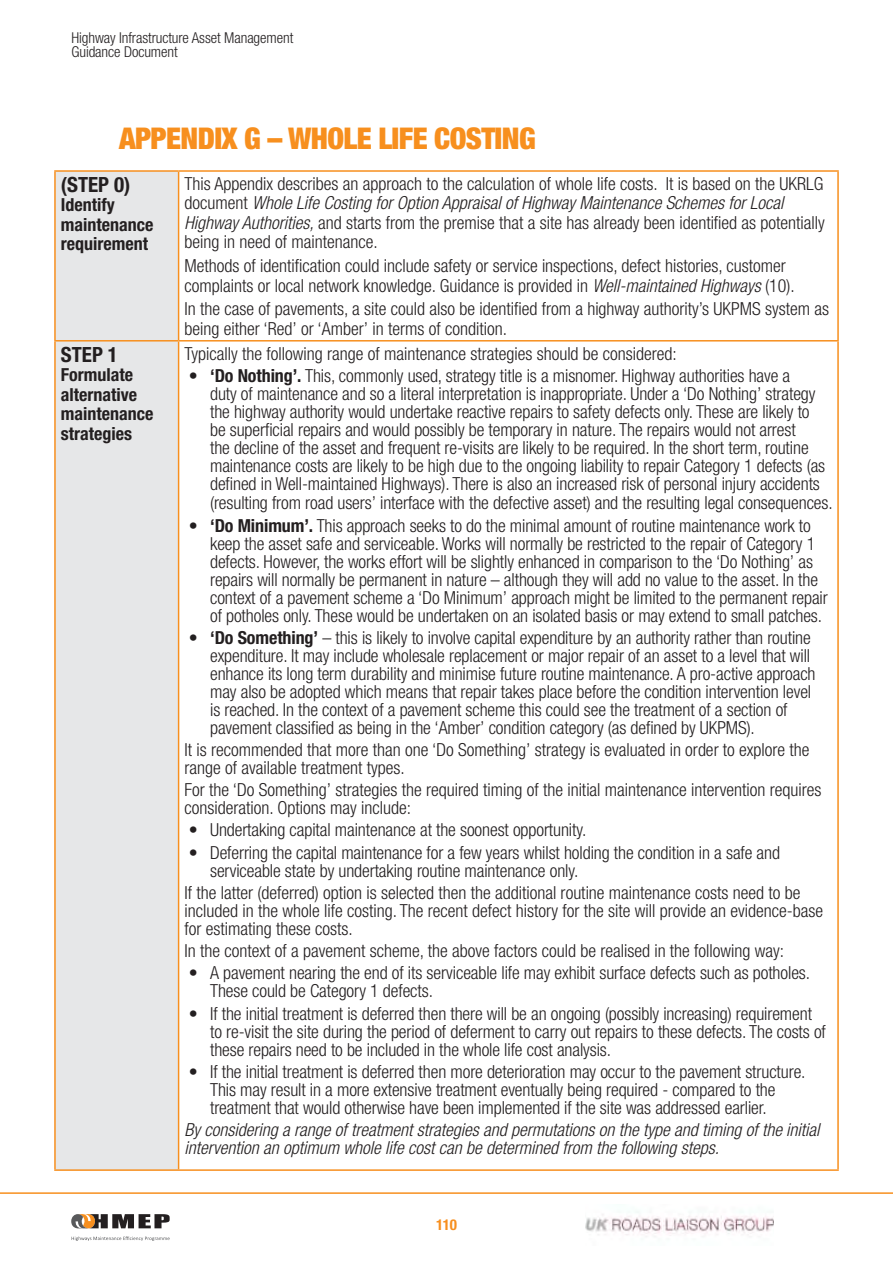
<style>
.page{position:relative;width:893px;height:1263px;background:#fff}
.page>*{position:absolute;margin:0;border:0;box-sizing:border-box;transform-origin:0 0}
.t1{font:900 condensed 30px "Helvetica Neue LT Std";letter-spacing:-.02em;color:#f78f1e}
.t2{font:700 condensed 21px "Helvetica Neue LT Std";color:#231f20}
.t3{font:300 condensed 18px/18px "Helvetica Neue LT Std";letter-spacing:-.005em;color:#231f20}
.t4{font:italic 300 condensed 18px/18px "Helvetica Neue LT Std";color:#231f20}
.t5{font:700 condensed 18px/19.5px "Helvetica Neue LT Std";color:#231f20}
.t6{font:300 condensed 15px/14.4px "Helvetica Neue LT Std";letter-spacing:-.005em;color:#231f20}
.t7{font:700 condensed 15px "Helvetica Neue LT Std";color:#f78f1e}
.s1{font-style:italic}
.s2{font-weight:700}
</style>
<div class="page">
<svg style="left:72px;top:1236px;width:98px;height:5px"></svg>
<svg style="left:71px;top:1214px;width:99px;height:15px"></svg>
<hr style="left:0;top:1192px;width:892px;height:2px;background:#f78f1e">
<img style="left:585px;top:1211px;width:189px;height:24px">
<div style="left:56px;top:172px;width:122px;height:997px;background:#e6e7e8"></div>
<hr style="left:54px;top:170px;width:125px;height:2px;background:#f78f1e">
<hr style="left:54px;top:172px;width:2px;height:168px;background:#f78f1e">
<hr style="left:179px;top:170px;width:659px;height:2px;background:#f78f1e">
<hr style="left:178px;top:172px;width:1px;height:168px;background:#f78f1e">
<hr style="left:837px;top:172px;width:1px;height:168px;background:#f78f1e">
<hr style="left:54px;top:340px;width:125px;height:2px;background:#f78f1e">
<hr style="left:54px;top:342px;width:2px;height:827px;background:#f78f1e">
<hr style="left:179px;top:340px;width:659px;height:2px;background:#f78f1e">
<hr style="left:178px;top:342px;width:1px;height:827px;background:#f78f1e">
<hr style="left:837px;top:342px;width:1px;height:827px;background:#f78f1e">
<hr style="left:54px;top:1169px;width:784px;height:2px;background:#f78f1e">
<p class="t6" style="left:71px;top:32px;width:223px">Highway Infrastructure Asset Management<br>Guidance Document</p>
<h1 class="t1" style="left:119px;top:121px;width:418px">APPENDIX G – WHOLE LIFE COSTING</h1>
<p class="t2" style="left:61px;top:177px;width:71px">(STEP 0)</p>
<p class="t5" style="left:61px;top:197px;width:94px">Identify maintenance requirement</p>
<p class="t3" style="left:185px;top:175px;width:641px;line-height:19.5px">This Appendix describes an approach to the calculation of whole life costs. It is based on the UKRLG document <span class="s1">Whole Life Costing for Option Appraisal of Highway Maintenance Schemes for Local Highway Authorities,</span> and starts from the premise that a site has already been identified as potentially being in need of maintenance.</p>
<p class="t3" style="left:185px;top:257px;width:611px;line-height:19.5px">Methods of identification could include safety or service inspections, defect histories, customer complaints or local network knowledge. Guidance is provided in <span class="s1">Well-maintained Highways</span> (10).</p>
<p class="t3" style="left:185px;top:301px;width:646px;line-height:19.5px">In the case of pavements, a site could also be identified from a highway authority’s UKPMS system as being either ‘Red’ or ‘Amber’ in terms of condition.</p>
<p class="t2" style="left:61px;top:347px;width:59px">STEP 1</p>
<p class="t5" style="left:61px;top:367px;width:94px">Formulate alternative maintenance strategies</p>
<p class="t3" style="left:185px;top:346px;width:494px">Typically the following range of maintenance strategies should be considered:</p>
<p class="t3" style="left:210px;top:368px;width:624px;text-indent:-21px">• <span class="s2">‘Do Nothing’.</span> This, commonly used, strategy title is a misnomer. Highway authorities have a<br>duty of maintenance and so a literal interpretation is inappropriate. Under a ‘Do Nothing’ strategy the highway authority would undertake reactive repairs to safety defects only. These are likely to<br>be superficial repairs and would possibly be temporary in nature. The repairs would not arrest<br>the decline of the asset and frequent re-visits are likely to be required. In the short term, routine maintenance costs are likely to be high due to the ongoing liability to repair Category 1 defects (as defined in Well-maintained Highways). There is also an increased risk of personal injury accidents (resulting from road users’ interface with the defective asset) and the resulting legal consequences.</p>
<p class="t3" style="left:210px;top:518px;width:619px;text-indent:-21px">• <span class="s2">‘Do Minimum’.</span> This approach seeks to do the minimal amount of routine maintenance work to keep the asset safe and serviceable. Works will normally be restricted to the repair of Category 1 defects. However, the works effort will be slightly enhanced in comparison to the ‘Do Nothing’ as repairs will normally be permanent in nature – although they will add no value to the asset. In the context of a pavement scheme a ‘Do Minimum’ approach might be limited to the permanent repair of potholes only. These would be undertaken on an isolated basis or may extend to small patches.</p>
<p class="t3" style="left:210px;top:630px;width:607px;text-indent:-21px">• <span class="s2">‘Do Something’</span> – this is likely to involve capital expenditure by an authority rather than routine expenditure. It may include wholesale replacement or major repair of an asset to a level that will enhance its long term durability and minimise future routine maintenance. A pro-active approach may also be adopted which means that repair takes place before the condition intervention level is reached. In the context of a pavement scheme this could see the treatment of a section of pavement classified as being in the ‘Amber’ condition category (as defined by UKPMS).</p>
<p class="t3" style="left:185px;top:742px;width:626px">It is recommended that more than one ‘Do Something’ strategy is evaluated in order to explore the range of available treatment types.</p>
<p class="t3" style="left:185px;top:782px;width:638px">For the ‘Do Something’ strategies the required timing of the initial maintenance intervention requires consideration. Options may include:</p>
<p class="t3" style="left:189px;top:823px;width:399px">• Undertaking capital maintenance at the soonest opportunity.</p>
<p class="t3" style="left:210px;top:845px;width:571px;text-indent:-21px">• Deferring the capital maintenance for a few years whilst holding the condition in a safe and serviceable state by undertaking routine maintenance only.</p>
<p class="t3" style="left:185px;top:885px;width:640px">If the latter (deferred) option is selected then the additional routine maintenance costs need to be included in the whole life costing. The recent defect history for the site will provide an evidence-base for estimating these costs.</p>
<p class="t3" style="left:185px;top:943px;width:601px">In the context of a pavement scheme, the above factors could be realised in the following way:</p>
<p class="t3" style="left:210px;top:966px;width:601px;text-indent:-21px">• A pavement nearing the end of its serviceable life may exhibit surface defects such as potholes.<br>These could be Category 1 defects.</p>
<p class="t3" style="left:210px;top:1006px;width:617px;text-indent:-21px">• If the initial treatment is deferred then there will be an ongoing (possibly increasing) requirement to re-visit the site during the period of deferment to carry out repairs to these defects. The costs of these repairs need to be included in the whole life cost analysis.</p>
<p class="t3" style="left:210px;top:1064px;width:597px;text-indent:-21px">• If the initial treatment is deferred then more deterioration may occur to the pavement structure.<br>This may result in a more extensive treatment eventually being required - compared to the treatment that would otherwise have been implemented if the site was addressed earlier.</p>
<p class="t4" style="left:185px;top:1122px;width:636px">By considering a range of treatment strategies and permutations on the type and timing of the initial intervention an optimum whole life cost can be determined from the following steps.</p>
<p class="t7" style="left:436px;top:1219px;width:22px">110</p>
</div>
